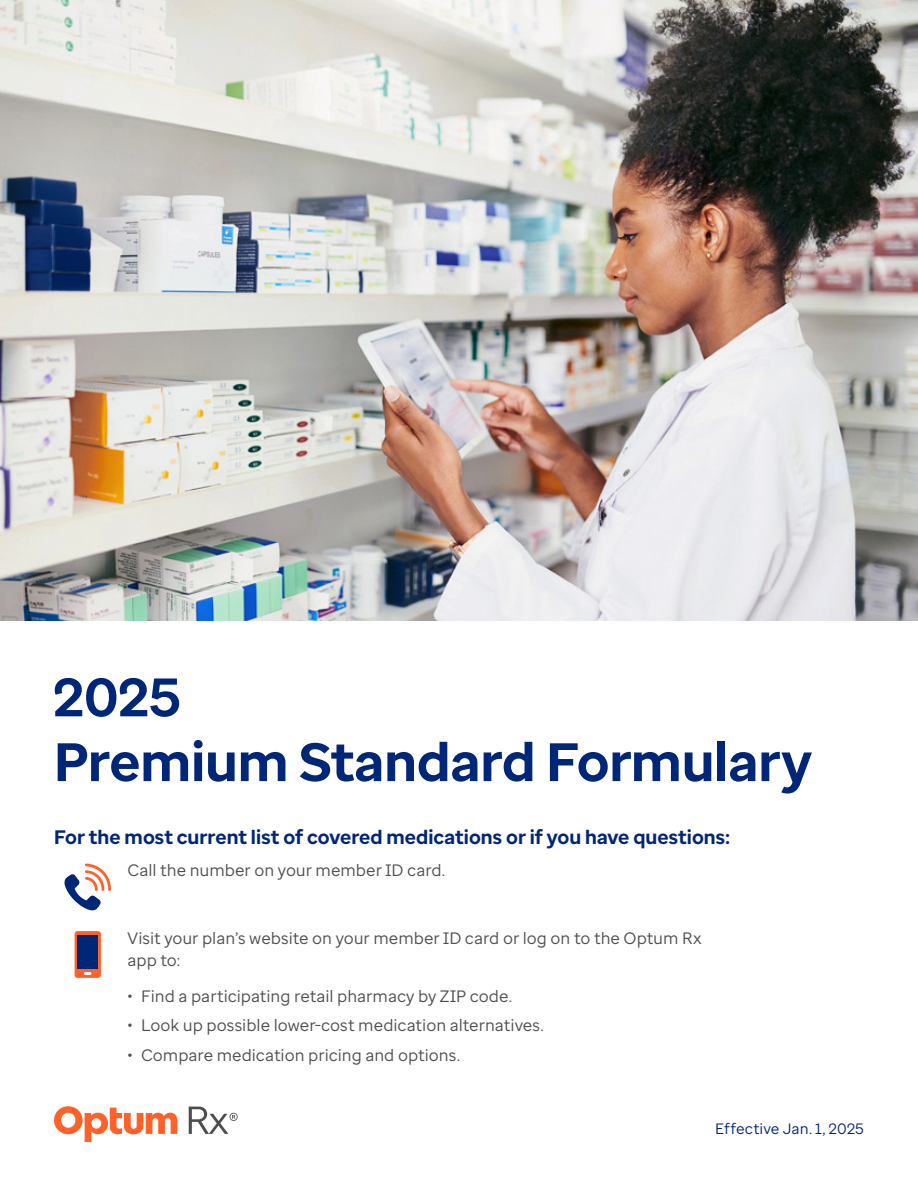
<style>
.page{position:relative;width:918px;height:1188px;background:#fff}
.page>*{position:absolute;margin:0;border:0;box-sizing:border-box;transform-origin:0 0}
.Headline_ENTERPRISE{font:700 54px/64.8px "Enterprise Sans";letter-spacing:-.005em;color:#002677}
.Subhead_13___ENTERPRISE{font:700 19.5px "Enterprise Sans";letter-spacing:.005em;color:#002677}
.Body_11_15_ENTERPRISE{font:16.5px/22.5px "Enterprise Sans";color:#4b4d4f}
.Date-ENTERPRISE{font:15px "Enterprise Sans";letter-spacing:.005em;color:#002677}
</style>
<div class="page">
<img style="left:0;top:0;width:918px;height:621px">
<svg style="left:65px;top:864px;width:46px;height:46px"></svg>
<div style="left:75px;top:931px;width:26px;height:47px;background:#ff612b;border-radius:3px"></div>
<svg style="left:84px;top:972px;width:7px;height:3px"></svg>
<div style="left:78px;top:935px;width:20px;height:34px;background:#002677"></div>
<svg style="left:189px;top:1107px;width:49px;height:27px"></svg>
<svg style="left:54px;top:1106px;width:123px;height:36px"></svg>
<p class="Headline_ENTERPRISE" style="left:54px;top:665px;width:759px">2025<br>Premium Standard Formulary</p>
<p class="Subhead_13___ENTERPRISE" style="left:54px;top:824px;width:678px">For the most current list of covered medications or if you have questions:</p>
<p class="Body_11_15_ENTERPRISE" style="left:128px;top:859px;width:319px">Call the number on your member ID card.</p>
<p class="Body_11_15_ENTERPRISE" style="left:128px;top:927px;width:576px">Visit your plan’s website on your member ID card or log on to the Optum Rx app to:</p>
<p class="Body_11_15_ENTERPRISE" style="left:128px;top:985px;width:386px">• Find a participating retail pharmacy by ZIP code.</p>
<p class="Body_11_15_ENTERPRISE" style="left:128px;top:1014px;width:418px">• Look up possible lower-cost medication alternatives.</p>
<p class="Body_11_15_ENTERPRISE" style="left:128px;top:1044px;width:334px">• Compare medication pricing and options.</p>
<p class="Date-ENTERPRISE" style="left:715px;top:1119px;width:150px">Effective Jan. 1, 2025</p>
</div>
